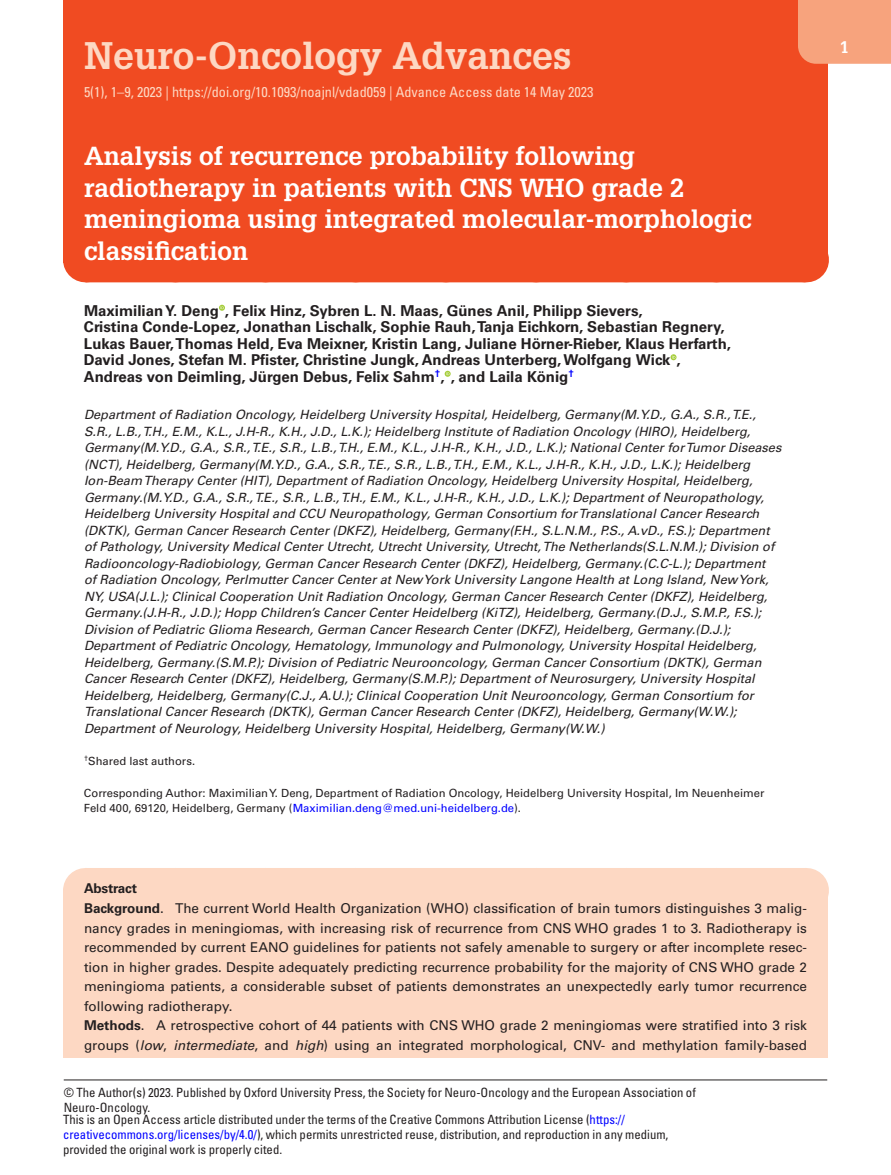
<style>
.page{position:relative;width:891px;height:1175px;background:#fff}
.page>*{position:absolute;margin:0;border:0;box-sizing:border-box;transform-origin:0 0}
.t1{font:700 37.5px "Glypha LT Std";color:#fdd8c3}
.t2{font:700 25.5px/31.5px "Glypha LT Std";color:#fff}
.t3{font:700 16.5px "Glypha LT Std";color:#fff}
.t4{font:700 15px/16.5px "Univers LT Std";color:#231f20}
.t5{font:condensed 14.25px "Univers LT Std";color:#fdd8c3}
.t6{font:13.5px/19.5px "Univers LT Std";color:#231f20}
.t7{font:italic 12.75px/16.5px "Univers LT Std";color:#231f20}
.t8{font:condensed 12.75px/15px "Univers LT Std";color:#231f20}
.t9{font:11.25px/15px "Univers LT Std";color:#231f20}
.s1{color:#00f}
.s2{font-weight:700}
.s3{font-style:italic}
</style>
<div class="page">
<div style="left:63px;top:0;width:765px;height:166px;background:#f04b22"></div>
<div style="left:798px;top:0;width:93px;height:64px;background:#f7a37d"></div>
<hr style="left:64px;top:1079px;width:763px;height:1px;background:#231f20">
<div style="left:86px;top:868px;width:720px;height:45px;background:#fdd8c3"></div>
<hr style="left:806px;top:868px;width:1px;height:45px;background:#fdd8c3">
<div style="left:63px;top:910px;width:765px;height:108px;background:#fdd8c3"></div>
<div style="left:63px;top:889px;width:765px;height:45px;background:#fdd8c3"></div>
<div style="left:63px;top:1015px;width:765px;height:42px;background:#fdd8c3"></div>
<svg style="left:219px;top:305px;width:6px;height:6px"></svg>
<svg style="left:671px;top:354px;width:6px;height:6px"></svg>
<svg style="left:445px;top:371px;width:6px;height:6px"></svg>
<div style="left:63px;top:147px;width:765px;height:115px;background:#f04b22"></div>
<div style="left:86px;top:237px;width:720px;height:45px;background:#f04b22"></div>
<hr style="left:806px;top:237px;width:1px;height:45px;background:#f04b22">
<h1 class="t1" style="left:84px;top:32px;width:489px">Neuro-Oncology Advances</h1>
<p class="t5" style="left:84px;top:83px;width:511px">5(1), 1–9, 2023 | https://doi.org/10.1093/noajnl/vdad059 | Advance Access date 14 May 2023</p>
<h2 class="t2" style="left:84px;top:140px;width:669px">Analysis of recurrence probability following radiotherapy in patients with CNS WHO grade 2 meningioma using integrated molecular-morphologic classification</h2>
<p class="t4" style="left:84px;top:302px;width:649px">Maximilian Y. Deng , Felix Hinz, Sybren L. N. Maas, Günes Anil, Philipp Sievers,<br>Cristina Conde-Lopez, Jonathan Lischalk, Sophie Rauh, Tanja Eichkorn, Sebastian Regnery, Lukas Bauer, Thomas Held, Eva Meixner, Kristin Lang, Juliane Hörner-Rieber, Klaus Herfarth, David Jones, Stefan M. Pfister, Christine Jungk, Andreas Unterberg, Wolfgang Wick , Andreas von Deimling, Jürgen Debus, Felix Sahm<sup>†</sup>, , and Laila König<sup>†</sup></p>
<p class="t7" style="left:84px;top:407px;width:699px">Department of Radiation Oncology, Heidelberg University Hospital, Heidelberg, Germany(M.Y.D., G.A., S.R., T.E., S.R., L.B., T.H., E.M., K.L., J.H-R., K.H., J.D., L.K.); Heidelberg Institute of Radiation Oncology (HIRO), Heidelberg, Germany(M.Y.D., G.A., S.R., T.E., S.R., L.B., T.H., E.M., K.L., J.H-R., K.H., J.D., L.K.); National Center for Tumor Diseases (NCT), Heidelberg, Germany(M.Y.D., G.A., S.R., T.E., S.R., L.B., T.H., E.M., K.L., J.H-R., K.H., J.D., L.K.); Heidelberg Ion-Beam Therapy Center (HIT), Department of Radiation Oncology, Heidelberg University Hospital, Heidelberg, Germany.(M.Y.D., G.A., S.R., T.E., S.R., L.B., T.H., E.M., K.L., J.H-R., K.H., J.D., L.K.); Department of Neuropathology, Heidelberg University Hospital and CCU Neuropathology, German Consortium for Translational Cancer Research (DKTK), German Cancer Research Center (DKFZ), Heidelberg, Germany(F.H., S.L.N.M., P.S., A.vD., F.S.); Department of Pathology, University Medical Center Utrecht, Utrecht University, Utrecht, The Netherlands(S.L.N.M.); Division of Radiooncology-Radiobiology, German Cancer Research Center (DKFZ), Heidelberg, Germany.(C.C-L.); Department<br>of Radiation Oncology, Perlmutter Cancer Center at New York University Langone Health at Long Island, New York, NY, USA(J.L.); Clinical Cooperation Unit Radiation Oncology, German Cancer Research Center (DKFZ), Heidelberg, Germany.(J.H-R., J.D.); Hopp Children’s Cancer Center Heidelberg (KiTZ), Heidelberg, Germany.(D.J., S.M.P., F.S.); Division of Pediatric Glioma Research, German Cancer Research Center (DKFZ), Heidelberg, Germany.(D.J.); Department of Pediatric Oncology, Hematology, Immunology and Pulmonology, University Hospital Heidelberg, Heidelberg, Germany.(S.M.P.); Division of Pediatric Neurooncology, German Cancer Consortium (DKTK), German Cancer Research Center (DKFZ), Heidelberg, Germany(S.M.P.); Department of Neurosurgery, University Hospital Heidelberg, Heidelberg, Germany(C.J., A.U.); Clinical Cooperation Unit Neurooncology, German Consortium for Translational Cancer Research (DKTK), German Cancer Research Center (DKFZ), Heidelberg, Germany(W.W.); Department of Neurology, Heidelberg University Hospital, Heidelberg, Germany(W.W.)</p>
<p class="t9" style="left:84px;top:753px;width:113px"><sup>†</sup>Shared last authors.</p>
<p class="t9" style="left:84px;top:786px;width:682px">Corresponding Author: Maximilian Y. Deng, Department of Radiation Oncology, Heidelberg University Hospital, Im Neuenheimer<br>Feld 400, 69120, Heidelberg, Germany (<span class="s1">Maximilian.deng@med.uni-heidelberg.de</span>).</p>
<p class="t6" style="left:84px;top:879px;width:725px"><span class="s2">Abstract<br>Background</span>. The current World Health Organization (WHO) classification of brain tumors distinguishes 3 malig&shy;nancy grades in meningiomas, with increasing risk of recurrence from CNS WHO grades 1 to 3. Radiotherapy is recommended by current EANO guidelines for patients not safely amenable to surgery or after incomplete resec&shy;tion in higher grades. Despite adequately predicting recurrence probability for the majority of CNS WHO grade 2 meningioma patients, a considerable subset of patients demonstrates an unexpectedly early tumor recurrence following radiotherapy.<br><span class="s2">Methods</span>. A retrospective cohort of 44 patients with CNS WHO grade 2 meningiomas were stratified into 3 risk groups (<span class="s3">low</span>, <span class="s3">intermediate</span>, and <span class="s3">high</span>) using an integrated morphological, CNV- and methylation family-based</p>
<p class="t8" style="left:64px;top:1084px;width:634px">© The Author(s) 2023. Published by Oxford University Press, the Society for Neuro-Oncology and the European Association of<br>Neuro-Oncology.</p>
<p class="t8" style="left:63px;top:1112px;width:607px">This is an Open Access article distributed under the terms of the Creative Commons Attribution License (<span class="s1">https:// creativecommons.org/licenses/by/4.0/</span>), which permits unrestricted reuse, distribution, and reproduction in any medium, provided the original work is properly cited.</p>
<p class="t3" style="left:840px;top:37px;width:11px">1</p>
</div>
